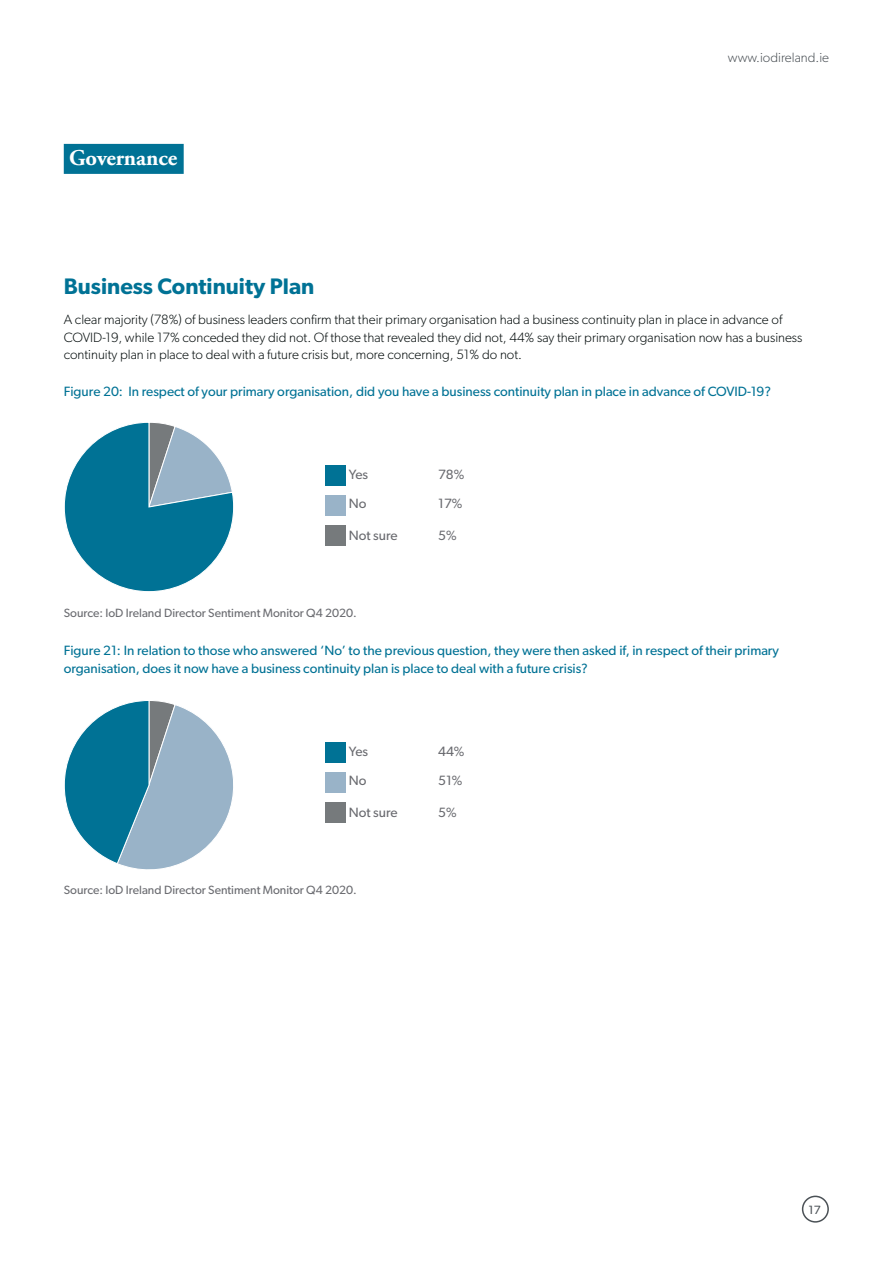
<style>
.page{position:relative;width:893px;height:1263px;background:#fff}
.page>*{position:absolute;margin:0;border:0;box-sizing:border-box;transform-origin:0 0}
.t1{font:600 22.5px "Gibson";color:#007295}
.t2{font:700 22.5px "Adobe Garamond Pro";color:#fff}
.t3{font:300 13.5px/17.2px "Gibson";color:#020a0a}
.t4{font:13.5px/17.2px "Gibson";color:#007295}
.t5{font:13.5px "Gibson";color:#6a6b70}
.t6{font:300 13.5px "Gibson";color:#4b5156}
.t7{font:12px "Gibson";color:#6a6b70}
.t8{font:12px "Gibson";color:#4b5156}
</style>
<div class="page">
<div style="left:802px;top:1195px;width:27px;height:27px;border:2px solid #4b5156;border-radius:50%"></div>
<div style="left:326px;top:465px;width:20px;height:20px;background:#007295"></div>
<div style="left:326px;top:495px;width:20px;height:21px;background:#99b3c8"></div>
<div style="left:326px;top:525px;width:20px;height:21px;background:#767a7c"></div>
<div style="left:64px;top:144px;width:120px;height:30px;background:#007295"></div>
<svg style="left:64px;top:422px;width:170px;height:170px"></svg>
<div style="left:326px;top:742px;width:20px;height:20px;background:#007295"></div>
<div style="left:326px;top:772px;width:20px;height:20px;background:#99b3c8"></div>
<div style="left:326px;top:802px;width:20px;height:21px;background:#767a7c"></div>
<svg style="left:64px;top:700px;width:169px;height:170px"></svg>
<h1 class="t2" style="left:69px;top:145px;width:110px">Governance</h1>
<p class="t6" style="left:728px;top:49px;width:103px">www.iodireland.ie</p>
<h1 class="t1" style="left:64px;top:273px;width:252px">Business Continuity Plan</h1>
<p class="t3" style="left:64px;top:311px;width:740px">A clear majority (78%) of business leaders confirm that their primary organisation had a business continuity plan in place in advance of<br>COVID-19, while 17% conceded they did not. Of those that revealed they did not, 44% say their primary organisation now has a business continuity plan in place to deal with a future crisis but, more concerning, 51% do not.</p>
<p class="t4" style="left:64px;top:383px;width:709px">Figure 20: In respect of your primary organisation, did you have a business continuity plan in place in advance of COVID-19?</p>
<p class="t5" style="left:349px;top:467px;width:21px">Yes</p>
<p class="t5" style="left:438px;top:467px;width:28px">78%</p>
<p class="t5" style="left:349px;top:495px;width:19px">No</p>
<p class="t5" style="left:438px;top:495px;width:26px">17%</p>
<p class="t5" style="left:349px;top:527px;width:51px">Not sure</p>
<p class="t5" style="left:438px;top:527px;width:20px">5%</p>
<p class="t7" style="left:64px;top:606px;width:294px">Source: IoD Ireland Director Sentiment Monitor Q4 2020.</p>
<p class="t4" style="left:64px;top:642px;width:717px">Figure 21: In relation to those who answered ‘No’ to the previous question, they were then asked if, in respect of their primary organisation, does it now have a business continuity plan is place to deal with a future crisis?</p>
<p class="t5" style="left:349px;top:743px;width:21px">Yes</p>
<p class="t5" style="left:438px;top:743px;width:28px">44%</p>
<p class="t5" style="left:349px;top:772px;width:19px">No</p>
<p class="t5" style="left:438px;top:772px;width:26px">51%</p>
<p class="t5" style="left:349px;top:804px;width:51px">Not sure</p>
<p class="t5" style="left:438px;top:804px;width:20px">5%</p>
<p class="t7" style="left:64px;top:882px;width:294px">Source: IoD Ireland Director Sentiment Monitor Q4 2020.</p>
<p class="t8" style="left:808px;top:1202px;width:14px">17</p>
</div>
